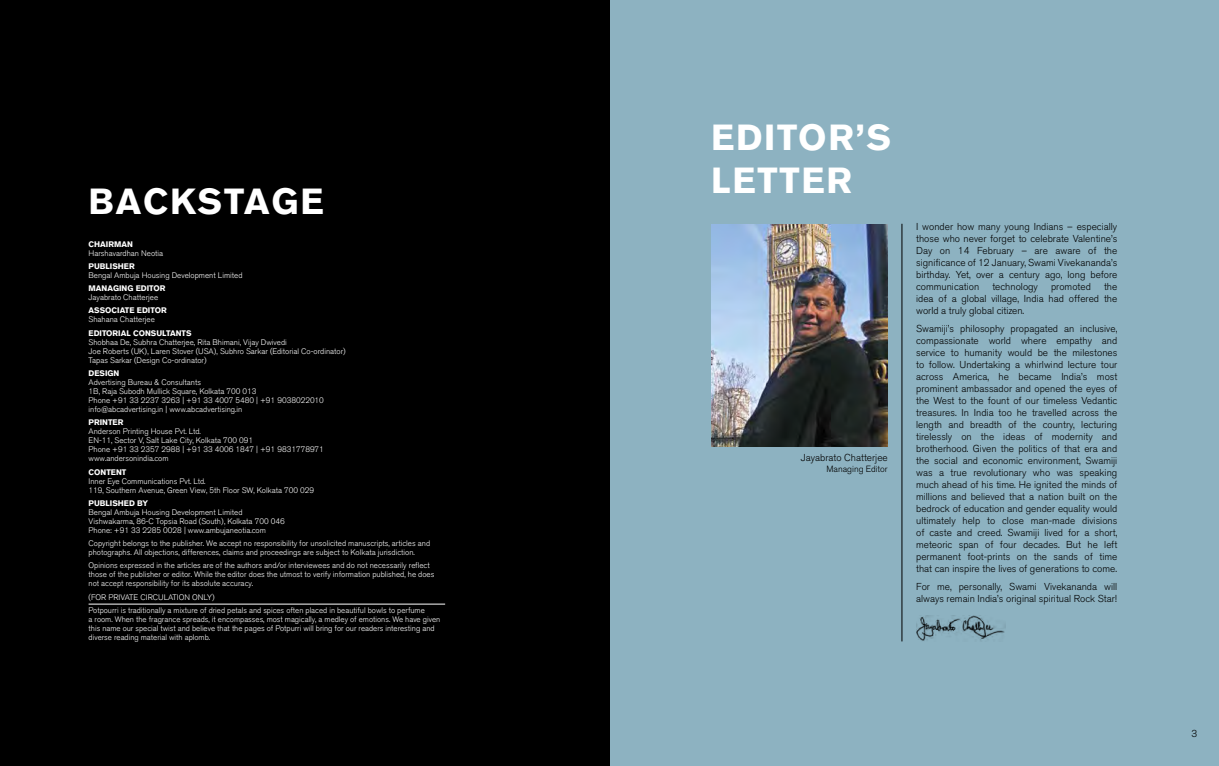
<style>
.page{position:relative;width:1219px;height:766px;background:#fff}
.page>*{position:absolute;margin:0;border:0;box-sizing:border-box;transform-origin:0 0}
.t1{font:700 36px/43.2px "Akzidenz Grotesk BQ";letter-spacing:.05em;color:#fff}
.t2{font:300 10px/12px "Akzidenz Grotesk BQ";color:#000;text-align:justify}
.t3{font:300 9px "Akzidenz Grotesk BQ";color:#000}
.t4{font:300 8px/9px "Akzidenz Grotesk BQ";color:#fff}
.t5{font:700 8px "Akzidenz Grotesk BQ";color:#fff}
</style>
<div class="page">
<div style="left:609px;top:0;width:610px;height:765px;background:#8db2c1"></div>
<div style="left:0;top:0;width:609px;height:765px;background:#000"></div>
<hr style="left:902px;top:224px;width:1px;height:417px;background:#000">
<img style="left:712px;top:224px;width:175px;height:223px">
<img style="left:916px;top:615px;width:89px;height:26px">
<hr style="left:89px;top:603px;width:356px;height:1px;background:#fff">
<h1 class="t1" style="left:89px;top:180px;width:237px">BACKSTAGE</h1>
<p class="t5" style="left:89px;top:239px;width:46px">CHAIRMAN</p>
<p class="t4" style="left:89px;top:248px;width:76px">Harshavardhan Neotia</p>
<p class="t5" style="left:89px;top:261px;width:48px">PUBLISHER</p>
<p class="t4" style="left:89px;top:270px;width:155px">Bengal Ambuja Housing Development Limited</p>
<p class="t5" style="left:89px;top:283px;width:78px">MANAGING EDITOR</p>
<p class="t4" style="left:89px;top:293px;width:71px">Jayabrato Chatterjee</p>
<p class="t5" style="left:89px;top:306px;width:80px">ASSOCIATE EDITOR</p>
<p class="t4" style="left:89px;top:315px;width:68px">Shahana Chatterjee</p>
<p class="t5" style="left:89px;top:328px;width:105px">EDITORIAL CONSULTANTS</p>
<p class="t4" style="left:89px;top:337px;width:259px">Shobhaa De, Subhra Chatterjee, Rita Bhimani, Vijay Dwivedi<br>Joe Roberts (UK), Laren Stover (USA), Subhro Sarkar (Editorial Co-ordinator)<br>Tapas Sarkar (Design Co-ordinator)</p>
<p class="t5" style="left:89px;top:368px;width:32px">DESIGN</p>
<p class="t4" style="left:89px;top:377px;width:237px">Advertising Bureau &amp; Consultants<br>1B, Raja Subodh Mullick Square, Kolkata 700 013<br>Phone +91 33 2237 3263 | +91 33 4007 5480 | +91 9038022010 info@abcadvertising.in | www.abcadvertising.in</p>
<p class="t5" style="left:89px;top:417px;width:36px">PRINTER</p>
<p class="t4" style="left:89px;top:427px;width:237px">Anderson Printing House Pvt. Ltd.<br>EN-11, Sector V, Salt Lake City, Kolkata 700 091<br>Phone +91 33 2357 2988 | +91 33 4006 1847 | +91 9831778971 www.andersonindia.com</p>
<p class="t5" style="left:89px;top:467px;width:39px">CONTENT</p>
<p class="t4" style="left:89px;top:476px;width:227px">Inner Eye Communications Pvt. Ltd.<br>119, Southern Avenue, Green View, 5th Floor SW, Kolkata 700 029</p>
<p class="t5" style="left:89px;top:498px;width:61px">PUBLISHED BY</p>
<p class="t4" style="left:89px;top:507px;width:198px">Bengal Ambuja Housing Development Limited<br>Vishwakarma, 86-C Topsia Road (South), Kolkata 700 046<br>Phone: +91 33 2285 0028 | www.ambujaneotia.com</p>
<p class="t4" style="left:89px;top:539px;width:343px">Copyright belongs to the publisher. We accept no responsibility for unsolicited manuscripts, articles and photographs. All objections, differences, claims and proceedings are subject to Kolkata jurisdiction.</p>
<p class="t4" style="left:89px;top:561px;width:347px">Opinions expressed in the articles are of the authors and/or interviewees and do not necessarily reflect those of the publisher or editor. While the editor does the utmost to verify information published, he does not accept responsibility for its absolute accuracy.</p>
<p class="t4" style="left:89px;top:590px;width:338px;line-height:13.2px">(FOR PRIVATE CIRCULATION ONLY)<br>Potpourri is traditionally a mixture of dried petals and spices often placed in beautiful bowls to perfume</p>
<p class="t4" style="left:89px;top:614px;width:353px">a room. When the fragrance spreads, it encompasses, most magically, a medley of emotions. We have given this name our special twist and believe that the pages of Potpurri will bring for our readers interesting and diverse reading material with aplomb.</p>
<h1 class="t1" style="left:711px;top:116px;width:182px">EDITOR’S<br>LETTER</h1>
<p class="t2" style="left:801px;top:452px;width:88px">Jayabrato Chatterjee</p>
<p class="t3" style="left:826px;top:464px;width:63px">Managing Editor</p>
<p class="t2" style="left:916px;top:221px;width:203px">I wonder how many young Indians – especially those who never forget to celebrate Valentine’s Day on 14 February – are aware of the significance of 12 January, Swami Vivekananda’s birthday. Yet, over a century ago, long before communication</p>
<p class="t2" style="left:916px;top:281px;width:203px;text-indent:188px">the idea of a global village, India had offered the world a truly global citizen.</p>
<p class="t2" style="left:916px;top:322px;width:203px">Swamiji’s philosophy propagated an inclusive, compassionate world where empathy and service to humanity would be the milestones to follow. Undertaking a whirlwind lecture tour across America, he became India’s most prominent ambassador and opened the eyes of the West to the fount of our timeless Vedantic treasures. In India too he travelled across the length and breadth of the country, lecturing tirelessly on the ideas of modernity and brotherhood. Given the politics of that era and the social and economic environment, Swamiji was a true revolutionary who was speaking much ahead of his time. He ignited the minds of millions and believed that a nation built on the bedrock of education and gender equality would ultimately help to close man-made divisions of caste and creed. Swamiji lived for a short, meteoric span of four decades. But he left permanent foot-prints on the sands of time that can inspire the lives of generations to come.</p>
<p class="t2" style="left:916px;top:580px;width:203px">For me, personally, Swami Vivekananda will always remain India’s original spiritual Rock Star!</p>
<p class="t2" style="left:992px;top:281px;width:47px">technology</p>
<p class="t2" style="left:1051px;top:281px;width:41px">promoted</p>
<p class="t2" style="left:1191px;top:727px;width:7px">3</p>
</div>
